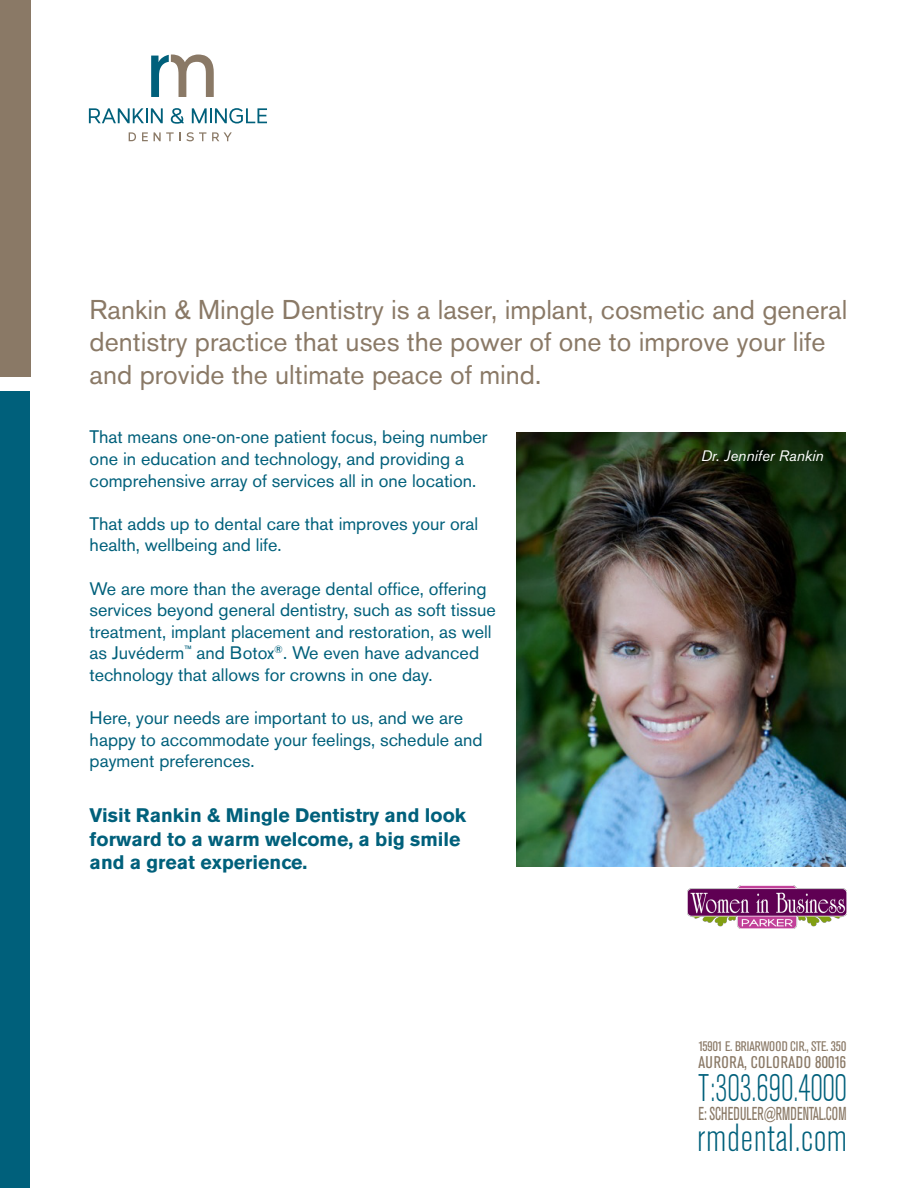
<style>
.page{position:relative;width:918px;height:1188px;background:#fff}
.page>*{position:absolute;margin:0;border:0;box-sizing:border-box;transform-origin:0 0}
.t1{font:300 condensed 38.85px "Akzidenz Grotesk BE";letter-spacing:.02em;color:#00607b}
.t2{font:300 condensed 38.1px "Akzidenz Grotesk BE";letter-spacing:.02em;color:#00607b;scale:.88 1}
.t3{font:27px/32.4px "Akzidenz Grotesk BE";color:#8a7966}
.t4{font:700 19.5px/23.4px "Akzidenz Grotesk BE";color:#00607b}
.t5{font:condensed 18.6px "Akzidenz Grotesk BE";letter-spacing:-.005em;color:#8a7966;scale:.78 1}
.t6{font:18px/21.6px "Akzidenz Grotesk BE";color:#00607b}
.t7{font:condensed 16.8px "Akzidenz Grotesk BE";letter-spacing:.025em;color:#8a7966}
.t8{font:italic 15px "Akzidenz Grotesk BE";color:#fff}
.t9{font:condensed 13.8px "Akzidenz Grotesk BE";letter-spacing:-.005em;color:#8a7966}
</style>
<div class="page">
<svg style="left:151px;top:55px;width:63px;height:42px"></svg>
<svg style="left:89px;top:108px;width:74px;height:15px"></svg>
<svg style="left:171px;top:108px;width:13px;height:16px"></svg>
<svg style="left:192px;top:108px;width:75px;height:16px"></svg>
<svg style="left:129px;top:132px;width:7px;height:9px"></svg>
<svg style="left:142px;top:132px;width:6px;height:9px"></svg>
<svg style="left:154px;top:132px;width:52px;height:9px"></svg>
<svg style="left:212px;top:132px;width:20px;height:9px"></svg>
<div style="left:0;top:392px;width:30px;height:796px;background:#00607b"></div>
<div style="left:0;top:0;width:30px;height:376px;background:#8a7966"></div>
<img style="left:687px;top:885px;width:160px;height:44px">
<img style="left:517px;top:432px;width:329px;height:434px">
<p class="t3" style="left:90px;top:293px;width:759px">Rankin &amp; Mingle Dentistry is a laser, implant, cosmetic and general dentistry practice that uses the power of one to improve your life and provide the ultimate peace of mind.</p>
<p class="t6" style="left:90px;top:426px;width:399px">That means one-on-one patient focus, being number one in education and technology, and providing a comprehensive array of services all in one location.</p>
<p class="t6" style="left:90px;top:513px;width:390px">That adds up to dental care that improves your oral health, wellbeing and life.</p>
<p class="t6" style="left:90px;top:577px;width:408px">We are more than the average dental office, offering services beyond general dentistry, such as soft tissue treatment, implant placement and restoration, as well as Juvéderm<sup>™</sup> and Botox<sup>®</sup>. We even have advanced technology that allows for crowns in one day.</p>
<p class="t6" style="left:90px;top:707px;width:395px">Here, your needs are important to us, and we are happy to accommodate your feelings, schedule and payment preferences.</p>
<p class="t4" style="left:90px;top:804px;width:378px">Visit Rankin &amp; Mingle Dentistry and look forward to a warm welcome, a big smile and a great experience.</p>
<p class="t8" style="left:701px;top:447px;width:124px">Dr. Jennifer Rankin</p>
<p class="t9" style="left:699px;top:1039px;width:149px">15901 E. BRIARWOOD CIR., STE. 350</p>
<p class="t7" style="left:699px;top:1053px;width:149px">AURORA, COLORADO 80016</p>
<p class="t2" style="left:699px;top:1067px;width:170px">T:303.690.4000</p>
<p class="t5" style="left:699px;top:1104px;width:191px">E: SCHEDULER@RMDENTAL.COM</p>
<p class="t1" style="left:697px;top:1117px;width:151px">rmdental.com</p>
</div>
